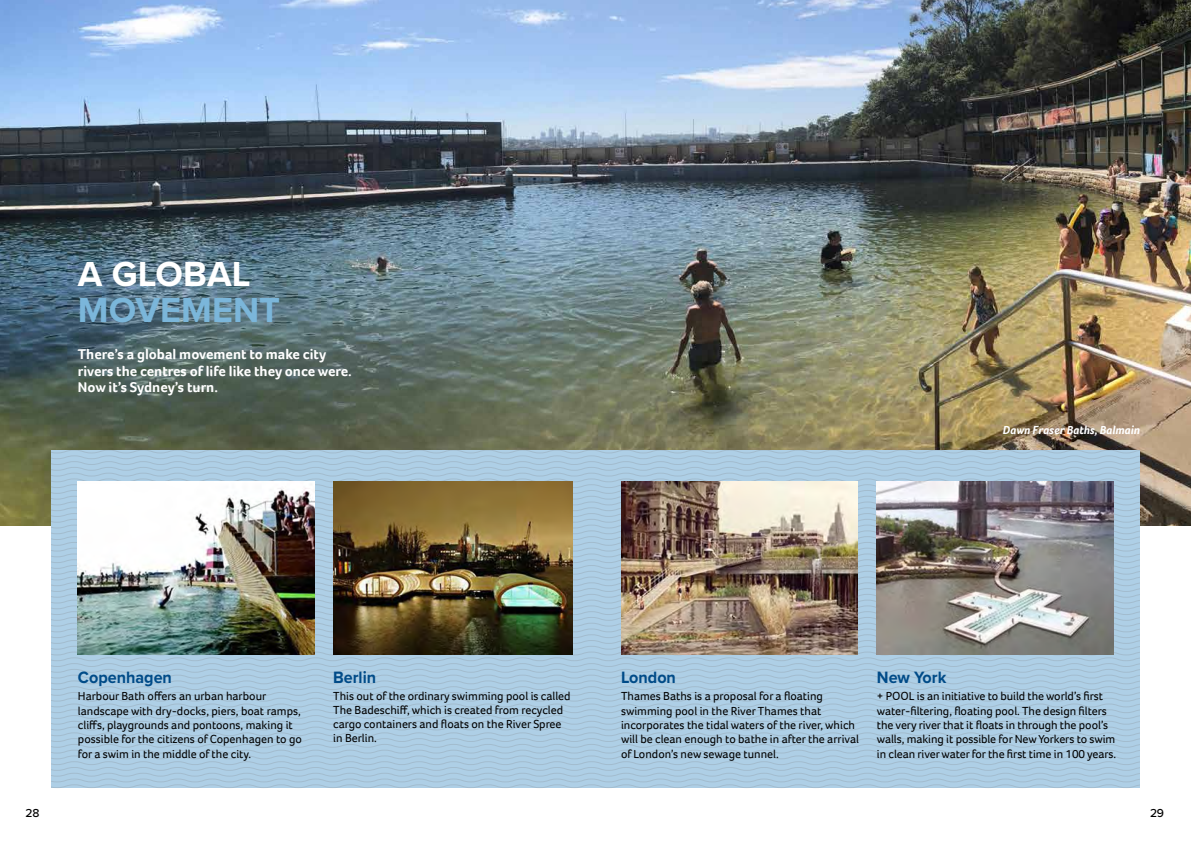
<style>
.page{position:relative;width:1191px;height:842px;background:#fff}
.page>*{position:absolute;margin:0;border:0;box-sizing:border-box;transform-origin:0 0}
.t1{font:700 36px "Proxima Nova";color:#7bb6da}
.t2{font:700 36px "Proxima Nova";color:#fff}
.t3{font:700 17px "Proxima Nova";color:#004b88;scale:.95 1}
.t4{font:700 14.5px/16.5px "Foco";color:#fff}
.t5{font:12px/14.4px "Foco";color:#000}
.t6{font:italic 700 12px "Foco";color:#fff}
.t7{font:500 12px "Proxima Nova";color:#000}
</style>
<div class="page">
<img style="left:0;top:0;width:1191px;height:526px">
<svg style="left:51px;top:451px;width:1089px;height:337px;background:#abcae0"></svg>
<img style="left:78px;top:482px;width:236px;height:172px">
<img style="left:621px;top:482px;width:236px;height:172px">
<img style="left:333px;top:482px;width:240px;height:172px">
<img style="left:877px;top:482px;width:236px;height:172px">
<h1 class="t2" style="left:78px;top:247px;width:174px">A GLOBAL</h1>
<h1 class="t1" style="left:78px;top:283px;width:204px">MOVEMENT</h1>
<p class="t4" style="left:78px;top:346px;width:275px">There’s a global movement to make city rivers the centres of life like they once were.<br>Now it’s Sydney’s turn.</p>
<p class="t6" style="left:1002px;top:422px;width:139px">Dawn Fraser Baths, Balmain</p>
<h2 class="t3" style="left:78px;top:664px;width:100px">Copenhagen</h2>
<p class="t5" style="left:78px;top:689px;width:225px">Harbour Bath offers an urban harbour landscape with dry-docks, piers, boat ramps, cliffs, playgrounds and pontoons, making it possible for the citizens of Copenhagen to go for a swim in the middle of the city.</p>
<h2 class="t3" style="left:333px;top:664px;width:47px">Berlin</h2>
<p class="t5" style="left:333px;top:688px;width:239px;line-height:14px">This out of the ordinary swimming pool is called The Badeschiff, which is created from recycled cargo containers and floats on the River Spree in Berlin.</p>
<h2 class="t3" style="left:621px;top:664px;width:59px">London</h2>
<p class="t5" style="left:621px;top:689px;width:239px">Thames Baths is a proposal for a floating swimming pool in the River Thames that incorporates the tidal waters of the river, which will be clean enough to bathe in after the arrival of London’s new sewage tunnel.</p>
<h2 class="t3" style="left:877px;top:664px;width:75px">New York</h2>
<p class="t5" style="left:877px;top:689px;width:241px">+ POOL is an initiative to build the world’s first water-filtering, floating pool. The design filters the very river that it floats in through the pool’s walls, making it possible for New Yorkers to swim in clean river water for the first time in 100 years.</p>
<p class="t7" style="left:26px;top:804px;width:15px">28</p>
<p class="t7" style="left:1150px;top:804px;width:16px">29</p>
</div>
